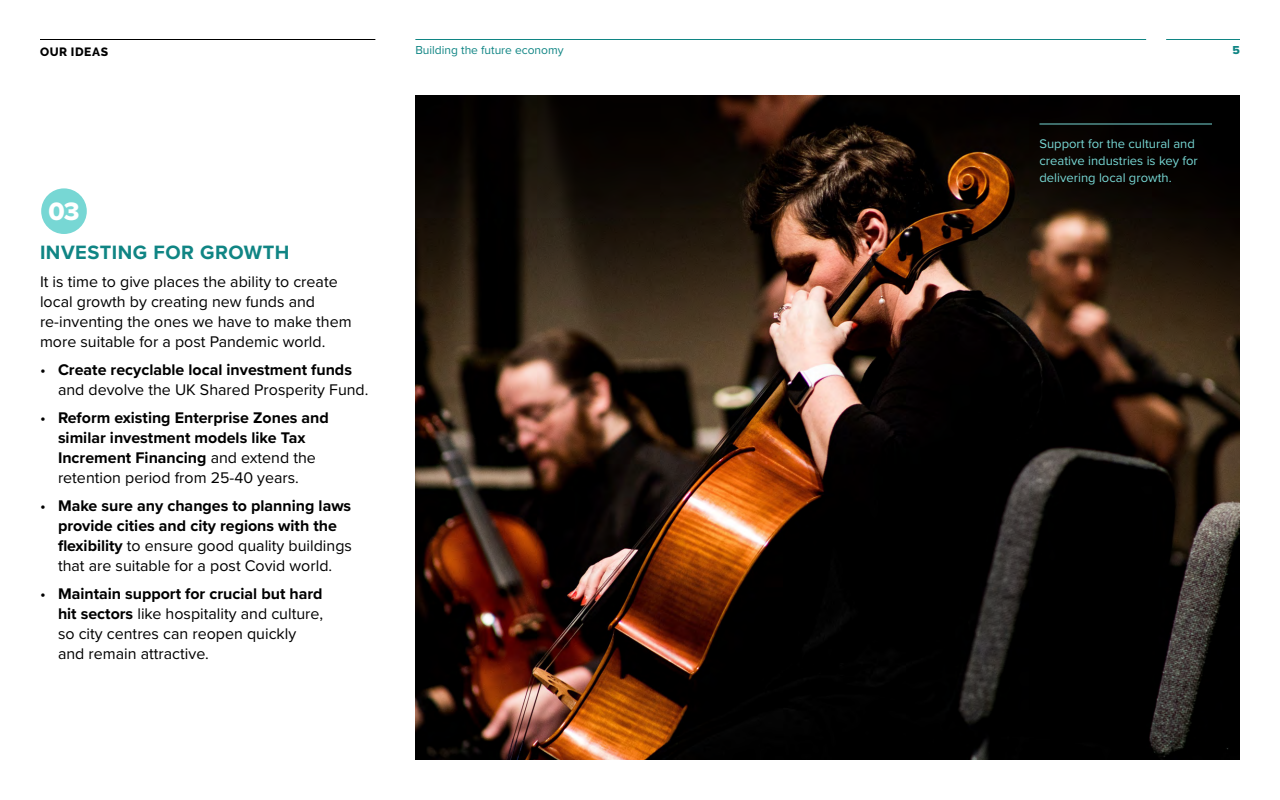
<style>
.page{position:relative;width:1280px;height:800px;background:#fff}
.page>*{position:absolute;margin:0;border:0;box-sizing:border-box;transform-origin:0 0}
.Page_headline{font:26.1px "Proxima Nova Extrabld";color:#fff}
.t1{font:700 20px "Proxima Nova";letter-spacing:.025em;color:#108584}
.Body_space_after{font:16px/20px "Proxima Nova";color:#000}
.t2{font:700 16px/20px "Proxima Nova";color:#000}
.t3{font:13px/17px "Proxima Nova";color:#77d7d4}
.t4{font:12px "Proxima Nova";color:#108584}
.Small_page_title{font:800 12px "Raleway";letter-spacing:.055em;color:#000}
.t5{font:12px "Proxima Nova Extrabld";color:#108584}
.s1{font-weight:700}
.s2{font-weight:400}
</style>
<div class="page">
<img style="left:415px;top:95px;width:825px;height:665px">
<hr style="left:1040px;top:124px;width:172px;height:1px;background:#77d7d4">
<div style="left:41px;top:188px;width:46px;height:46px;background:#77d7d4;border-radius:50%"></div>
<hr style="left:40px;top:39px;width:335px;height:1px;background:#000">
<hr style="left:1166px;top:39px;width:74px;height:1px;background:#108584">
<hr style="left:415px;top:39px;width:731px;height:1px;background:#108584">
<p class="Small_page_title" style="left:40px;top:45px;width:70px">OUR IDEAS</p>
<p class="Page_headline" style="left:48px;top:192px;width:33px">03</p>
<h2 class="t1" style="left:40px;top:238px;width:251px">INVESTING FOR GROWTH</h2>
<p class="Body_space_after" style="left:40px;top:271px;width:313px">It is time to give places the ability to create local growth by creating new funds and re-inventing the ones we have to make them more suitable for a post Pandemic world.</p>
<p class="Body_space_after" style="left:58px;top:359px;width:312px;text-indent:-18px">• <span class="s1">Create recyclable local investment funds </span>and devolve the UK Shared Prosperity Fund.</p>
<p class="t2" style="left:58px;top:408px;width:272px;text-indent:-18px"><span class="s2">•</span> Reform existing Enterprise Zones and similar investment models like Tax Increment Financing <span class="s2">and extend the retention period from 25-40 years.</span></p>
<p class="t2" style="left:58px;top:496px;width:296px;text-indent:-18px"><span class="s2">•</span> Make sure any changes to planning laws provide cities and city regions with the flexibility <span class="s2">to ensure good quality buildings that are suitable for a post Covid world.</span></p>
<p class="Body_space_after" style="left:58px;top:583px;width:267px;text-indent:-18px">• <span class="s1">Maintain support for crucial but hard hit sectors</span> like hospitality and culture, so city centres can reopen quickly and remain attractive.</p>
<p class="t4" style="left:415px;top:42px;width:150px">Building the future economy</p>
<p class="t5" style="left:1233px;top:42px;width:9px">5</p>
<p class="t3" style="left:1040px;top:135px;width:160px">Support for the cultural and creative industries is key for delivering local growth.</p>
</div>
